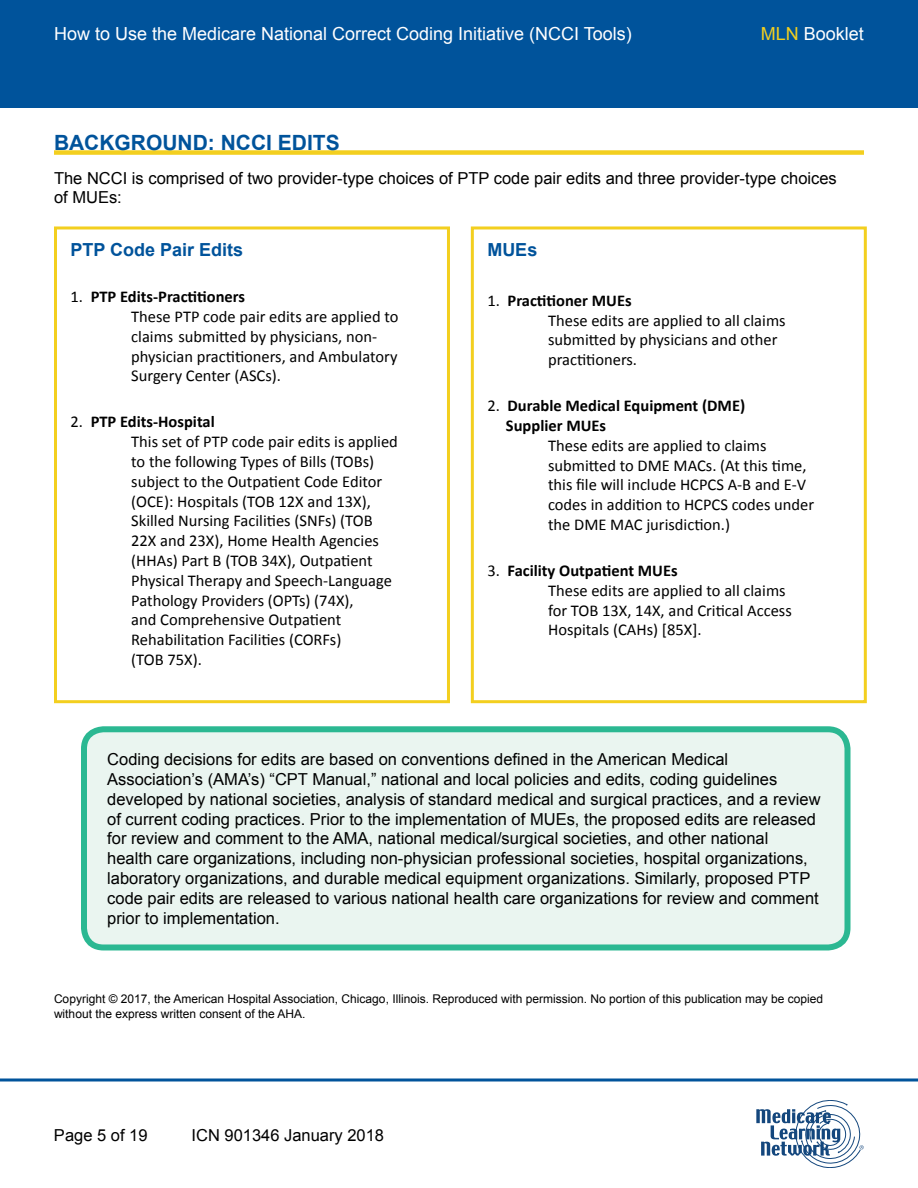
<style>
.page{position:relative;width:918px;height:1188px;background:#fff}
.page>*{position:absolute;margin:0;border:0;box-sizing:border-box;transform-origin:0 0}
.t1{font:700 21px "Arial";color:#00539b}
.t2{font:18px "Arial";color:#fff}
.Blue_Subtitle{font:700 18px "Arial";color:#00539b}
.Paragraph_Text{font:16.5px/19.8px "Arial";color:#000}
.indent_for_code_pair{font:16.5px/19.8px "Calibri";color:#000}
.t3{font:700 16.5px "Calibri";color:#000}
.copyright_page_2{font:12px/14.4px "Arial";color:#000}
.s1{color:#f3cf1f}
.s2{font-weight:400}
</style>
<div class="page">
<div style="left:0;top:0;width:918px;height:108px;background:#00539b"></div>
<svg style="left:756px;top:1100px;width:108px;height:68px"></svg>
<svg style="left:0;top:1078px;width:918px;height:4px"></svg>
<div style="left:54px;top:150px;width:810px;height:5px;background:#f3cf1f"></div>
<div style="left:54px;top:226px;width:396px;height:477px;border:3px solid #f3cf1f"></div>
<div style="left:471px;top:226px;width:396px;height:477px;border:3px solid #f3cf1f"></div>
<div style="left:84px;top:729px;width:763px;height:218px;background:#eaf5f0;border-radius:20px"></div>
<div style="left:81px;top:726px;width:769px;height:224px;border:6px solid #2bb892;border-radius:20px"></div>
<p class="t2" style="left:54px;top:22px;width:579px">How to Use the Medicare National Correct Coding Initiative (NCCI Tools)</p>
<p class="t2" style="left:761px;top:22px;width:105px"><span class="s1">MLN</span> Booklet</p>
<h1 class="t1" style="left:54px;top:129px;width:287px">BACKGROUND: NCCI EDITS</h1>
<p class="Paragraph_Text" style="left:54px;top:168px;width:784px">The NCCI is comprised of two provider-type choices of PTP code pair edits and three provider-type choices of MUEs:</p>
<p class="Blue_Subtitle" style="left:71px;top:238px;width:174px">PTP Code Pair Edits</p>
<p class="t3" style="left:71px;top:286px;width:176px"><span class="s2">1.</span> PTP Edits-Practitioners</p>
<p class="indent_for_code_pair" style="left:131px;top:307px;width:269px">These PTP code pair edits are applied to claims submitted by physicians, non&shy;physician practitioners, and Ambulatory Surgery Center (ASCs).</p>
<p class="t3" style="left:71px;top:411px;width:146px"><span class="s2">2.</span> PTP Edits-Hospital</p>
<p class="indent_for_code_pair" style="left:131px;top:432px;width:268px">This set of PTP code pair edits is applied to the following Types of Bills (TOBs) subject to the Outpatient Code Editor (OCE): Hospitals (TOB 12X and 13X), Skilled Nursing Facilities (SNFs) (TOB 22X and 23X), Home Health Agencies (HHAs) Part B (TOB 34X), Outpatient Physical Therapy and Speech-Language Pathology Providers (OPTs) (74X),<br>and Comprehensive Outpatient Rehabilitation Facilities (CORFs)</p>
<p class="indent_for_code_pair" style="left:131px;top:650px;width:72px">(TOB 75X).</p>
<p class="Blue_Subtitle" style="left:487px;top:238px;width:52px">MUEs</p>
<p class="t3" style="left:487px;top:290px;width:146px"><span class="s2">1.</span> Practitioner MUEs</p>
<p class="indent_for_code_pair" style="left:548px;top:310px;width:239px">These edits are applied to all claims submitted by physicians and other practitioners.</p>
<p class="t3" style="left:487px;top:395px;width:259px"><span class="s2">2.</span> Durable Medical Equipment (DME)</p>
<p class="t3" style="left:506px;top:415px;width:102px">Supplier MUEs</p>
<p class="indent_for_code_pair" style="left:548px;top:435px;width:268px">These edits are applied to claims submitted to DME MACs. (At this time, this file will include HCPCS A-B and E-V codes in addition to HCPCS codes under the DME MAC jurisdiction.)</p>
<p class="t3" style="left:487px;top:560px;width:192px"><span class="s2">3.</span> Facility Outpatient MUEs</p>
<p class="indent_for_code_pair" style="left:548px;top:581px;width:245px">These edits are applied to all claims for TOB 13X, 14X, and Critical Access<br>Hospitals (CAHs) [85X].</p>
<p class="Paragraph_Text" style="left:107px;top:750px;width:715px">Coding decisions for edits are based on conventions defined in the American Medical Association’s (AMA’s) “CPT Manual,” national and local policies and edits, coding guidelines developed by national societies, analysis of standard medical and surgical practices, and a review of current coding practices. Prior to the implementation of MUEs, the proposed edits are released for review and comment to the AMA, national medical/surgical societies, and other national<br>health care organizations, including non-physician professional societies, hospital organizations, laboratory organizations, and durable medical equipment organizations. Similarly, proposed PTP code pair edits are released to various national health care organizations for review and comment prior to implementation.</p>
<p class="copyright_page_2" style="left:54px;top:992px;width:771px">Copyright © 2017, the American Hospital Association, Chicago, Illinois. Reproduced with permission. No portion of this publication may be copied without the express written consent of the AHA.</p>
<p class="Paragraph_Text" style="left:54px;top:1125px;width:95px">Page 5 of 19</p>
<p class="Paragraph_Text" style="left:192px;top:1125px;width:194px">ICN 901346 January 2018</p>
</div>
